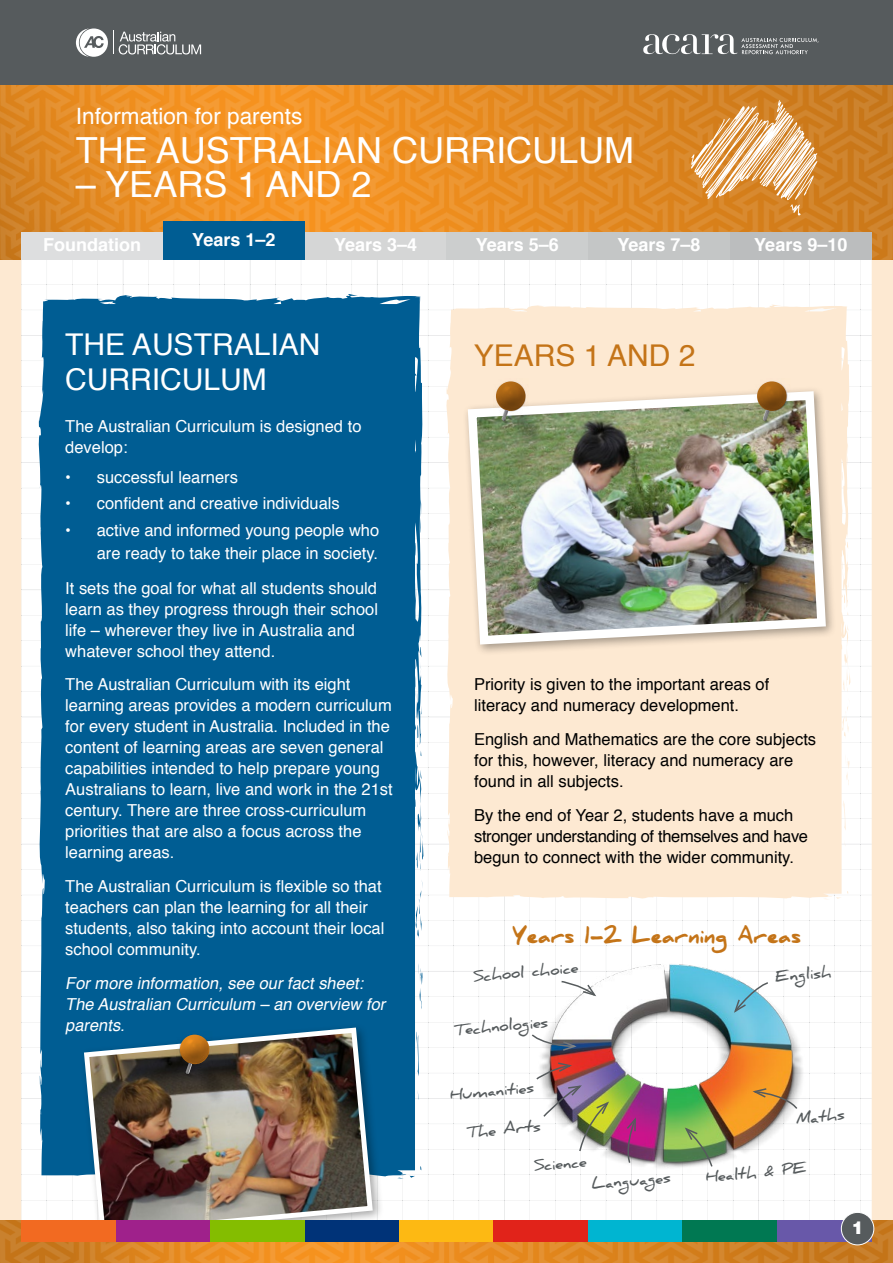
<style>
.page{position:relative;width:893px;height:1263px;background:#fff}
.page>*{position:absolute;margin:0;border:0;box-sizing:border-box;transform-origin:0 0}
.t1{font:36px "Helvetica";color:#fff}
.t2{font:30px/34.5px "Helvetica";color:#fff}
.Heading{font:30px "Helvetica";color:#c47418}
.t3{font:22.5px "Helvetica";color:#fff}
.Handwriting{font:900 19.5px "Daniel";color:#c47418}
.t4{font:700 18px "Helvetica";color:#fff}
.t5{font:900 18px "Helvetica Neue LT Std";color:#fff}
.Body_Copy{font:16.5px/21px "Helvetica";color:#fff}
.Body_Copy-2{font:16.5px/21px "Helvetica";color:#000}
.Bullet{font:16.5px/22.5px "Helvetica";color:#fff;text-align:right}
.Body_Copy-3{font:italic 16.5px/21px "Helvetica";color:#fff}
.t6{font:700 15px "Daniel";color:#565b5d}
</style>
<div class="page">
<div style="left:0;top:140px;width:893px;height:1080px;background:#fde9d2"></div>
<img style="left:0;top:1220px;width:893px;height:43px">
<div style="left:0;top:0;width:893px;height:85px;background:#565b5d"></div>
<svg style="left:76px;top:28px;width:125px;height:29px"></svg>
<svg style="left:643px;top:34px;width:176px;height:20px"></svg>
<img style="left:0;top:85px;width:893px;height:174px">
<svg style="left:841px;top:1212px;width:33px;height:33px"></svg>
<div style="left:841px;top:1212px;width:33px;height:33px;border:1px solid #fff;border-radius:50%"></div>
<img style="left:21px;top:100px;width:851px;height:1142px">
<p class="t3" style="left:76px;top:99px;width:228px">Information for parents</p>
<p class="t1" style="left:76px;top:122px;width:560px">THE AUSTRALIAN CURRICULUM</p>
<p class="t1" style="left:76px;top:157px;width:297px">– YEARS 1 AND 2</p>
<p class="t4" style="left:43px;top:111px;width:99px">Foundation</p>
<p class="t4" style="left:192px;top:107px;width:85px">Years 1–2</p>
<p class="t4" style="left:43px;top:230px;width:99px">Foundation</p>
<p class="t4" style="left:192px;top:225px;width:85px">Years 1–2</p>
<p class="t4" style="left:334px;top:230px;width:85px">Years 3–4</p>
<p class="t4" style="left:476px;top:230px;width:85px">Years 5–6</p>
<p class="t4" style="left:618px;top:230px;width:85px">Years 7–8</p>
<p class="t4" style="left:754px;top:230px;width:95px">Years 9–10</p>
<p class="t2" style="left:65px;top:328px;width:257px">THE AUSTRALIAN<br>CURRICULUM</p>
<p class="Body_Copy" style="left:65px;top:416px;width:298px">The Australian Curriculum is designed to develop:</p>
<p class="Bullet" style="left:65px;top:466px;width:174px">• successful learners</p>
<p class="Bullet" style="left:65px;top:493px;width:276px">• confident and creative individuals</p>
<p class="Bullet" style="left:65px;top:520px;width:315px">• active and informed young people who are ready to take their place in society.</p>
<p class="Body_Copy" style="left:65px;top:578px;width:314px">It sets the goal for what all students should learn as they progress through their school life – wherever they live in Australia and whatever school they attend.</p>
<p class="Body_Copy" style="left:65px;top:675px;width:329px">The Australian Curriculum with its eight learning areas provides a modern curriculum for every student in Australia. Included in the content of learning areas are seven general capabilities intended to help prepare young Australians to learn, live and work in the 21st century. There are three cross-curriculum priorities that are also a focus across the learning areas.</p>
<p class="Body_Copy" style="left:65px;top:876px;width:321px">The Australian Curriculum is flexible so that teachers can plan the learning for all their students, also taking into account their local school community.</p>
<p class="Body_Copy-3" style="left:65px;top:973px;width:326px">Formore information,see ourfactsheet:<br>The Australian Curriculum – an overview for parents.</p>
<p class="Heading" style="left:474px;top:332px;width:223px">YEARS 1 AND 2</p>
<p class="Body_Copy-2" style="left:474px;top:674px;width:297px">Priority is given to the important areas of literacy and numeracy development.</p>
<p class="Body_Copy-2" style="left:474px;top:729px;width:344px">English and Mathematics are the core subjects for this, however, literacy and numeracy are found in all subjects.</p>
<p class="Body_Copy-2" style="left:474px;top:805px;width:335px">By the end of Year 2, students have a much stronger understanding of themselves and have begun to connect with the wider community.</p>
<p class="Handwriting" style="left:512px;top:925px;width:290px">Years 1-2 Learning Areas</p>
<p class="t6" style="left:473px;top:968px;width:106px;rotate:-5deg">School choice</p>
<p class="t6" style="left:453px;top:1021px;width:96px;rotate:-5deg">Technologies</p>
<p class="t6" style="left:774px;top:968px;width:58px;rotate:-5deg">English</p>
<p class="t6" style="left:450px;top:1086px;width:86px;rotate:-5deg">Humanities</p>
<p class="t6" style="left:466px;top:1124px;width:76px;rotate:-5deg">The Arts</p>
<p class="t6" style="left:795px;top:1110px;width:50px;rotate:-5deg">Maths</p>
<p class="t6" style="left:533px;top:1157px;width:54px;rotate:-5deg">Science</p>
<p class="t6" style="left:705px;top:1168px;width:103px;rotate:-5deg">Health &amp; PE</p>
<p class="t6" style="left:591px;top:1175px;width:81px;rotate:-5deg">Languages</p>
<p class="t5" style="left:852px;top:1217px;width:14px">1</p>
</div>
